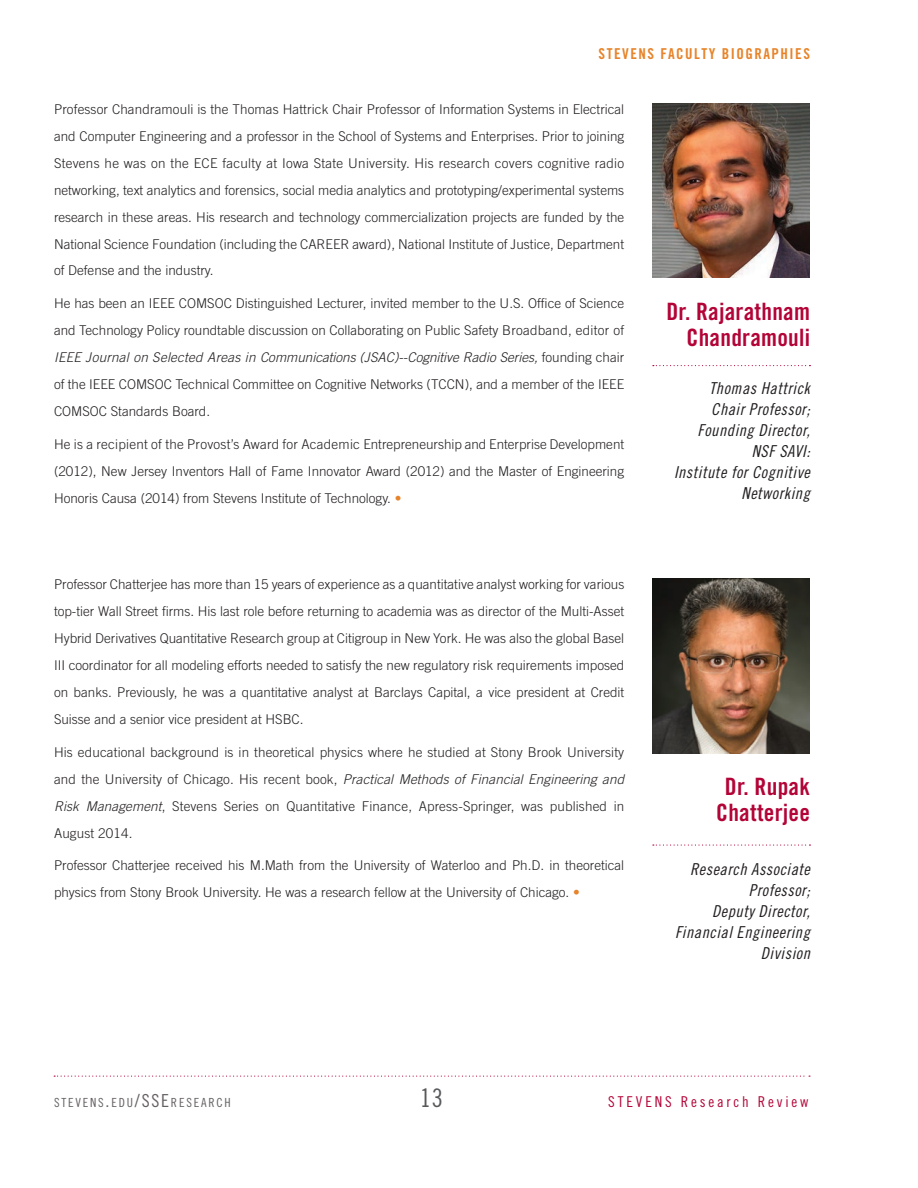
<style>
.page{position:relative;width:918px;height:1188px;background:#fff}
.page>*{position:absolute;margin:0;border:0;box-sizing:border-box;transform-origin:0 0}
.t1{font:25.5px "Trade Gothic Cond Eighteen";color:#57585a}
.t2{font:23.85px/26.8px "Trade Gothic Bold Cond Twenty";letter-spacing:.01em;color:#b30437;text-align:right}
.t3{font:16.5px/21px "Trade Gothic Cond Eighteen Obl";letter-spacing:.03em;color:#231f20;text-align:right}
.t4{font:15px "Trade Gothic Bold Cond Twenty";letter-spacing:.1em;color:#e7842a}
.t5{font:15px "Trade Gothic Cond Eighteen";letter-spacing:.19em;color:#b30437}
.t6{font:300 13.5px/26.8px "Trade Gothic";color:#231f20;text-align:justify}
.t7{font:12.6px "Trade Gothic Cond Eighteen";letter-spacing:.145em;color:#656061}
.s1{font-style:italic}
.s2{color:#e7842a}
.s3{font-size:18px}
</style>
<div class="page">
<svg style="left:54px;top:1076px;width:756px;height:1px"></svg>
<img style="left:652px;top:104px;width:158px;height:174px">
<svg style="left:653px;top:365px;width:157px;height:1px"></svg>
<img style="left:652px;top:579px;width:158px;height:174px">
<svg style="left:653px;top:844px;width:157px;height:2px"></svg>
<p class="t4" style="left:599px;top:45px;width:213px">STEVENS FACULTY BIOGRAPHIES</p>
<p class="t6" style="left:54px;top:96px;width:572px">Professor Chandramouli is the Thomas Hattrick Chair Professor of Information Systems in Electrical and Computer Engineering and a professor in the School of Systems and Enterprises. Prior to joining Stevens he was on the ECE faculty at Iowa State University. His research covers cognitive radio networking, text analytics and forensics, social media analytics and prototyping/experimental systems research in these areas. His research and technology commercialization projects are funded by the National Science Foundation (including the CAREER award), National Institute of Justice, Department of Defense and the industry.</p>
<p class="t6" style="left:54px;top:290px;width:572px">He has been an IEEE COMSOC Distinguished Lecturer, invited member to the U.S. Office of Science and Technology Policy roundtable discussion on Collaborating on Public Safety Broadband, editor of <span class="s1">IEEE Journal on Selected Areas in Communications (JSAC)--Cognitive Radio Series,</span> founding chair of the IEEE COMSOC Technical Committee on Cognitive Networks (TCCN), and a member of the IEEE COMSOC Standards Board.</p>
<p class="t6" style="left:54px;top:430px;width:572px">He is a recipient of the Provost’s Award for Academic Entrepreneurship and Enterprise Development (2012), New Jersey Inventors Hall of Fame Innovator Award (2012) and the Master of Engineering Honoris Causa (2014) from Stevens Institute of Technology. <span class="s2">•</span></p>
<p class="t6" style="left:54px;top:571px;width:572px">Professor Chatterjee has more than 15 years of experience as a quantitative analyst working for various top-tier Wall Street firms. His last role before returning to academia was as director of the Multi-Asset Hybrid Derivatives Quantitative Research group at Citigroup in New York. He was also the global Basel III coordinator for all modeling efforts needed to satisfy the new regulatory risk requirements imposed on banks. Previously, he was a quantitative analyst at Barclays Capital, a vice president at Credit Suisse and a senior vice president at HSBC.</p>
<p class="t6" style="left:54px;top:738px;width:572px">His educational background is in theoretical physics where he studied at Stony Brook University and the University of Chicago. His recent book, <span class="s1">Practical Methods of Financial Engineering and Risk Management</span>, Stevens Series on Quantitative Finance, Apress-Springer, was published in August 2014.</p>
<p class="t6" style="left:54px;top:852px;width:572px">Professor Chatterjee received his M.Math from the University of Waterloo and Ph.D. in theoretical physics from Stony Brook University. He was a research fellow at the University of Chicago. <span class="s2">•</span></p>
<p class="t2" style="left:666px;top:297px;width:145px">Dr. Rajarathnam<br>Chandramouli</p>
<p class="t3" style="left:709px;top:378px;width:102px">Thomas Hattrick</p>
<p class="t3" style="left:711px;top:399px;width:100px">Chair Professor;</p>
<p class="t3" style="left:698px;top:420px;width:114px">Founding Director,</p>
<p class="t3" style="left:752px;top:441px;width:60px">NSF SAVI:</p>
<p class="t3" style="left:674px;top:461px;width:137px">Institute for Cognitive</p>
<p class="t3" style="left:742px;top:482px;width:70px">Networking</p>
<p class="t2" style="left:725px;top:772px;width:87px">Dr. Rupak</p>
<p class="t2" style="left:716px;top:799px;width:95px">Chatterjee</p>
<p class="t3" style="left:690px;top:859px;width:121px">Research Associate</p>
<p class="t3" style="left:749px;top:880px;width:63px">Professor;</p>
<p class="t3" style="left:712px;top:901px;width:99px">Deputy Director,</p>
<p class="t3" style="left:675px;top:921px;width:136px">Financial Engineering<br>Division</p>
<p class="t7" style="left:54px;top:1095px;width:178px">STEVENS<span class="s3">.</span>EDU<span class="s3">/SSE</span> RESEARCH</p>
<p class="t1" style="left:420px;top:1083px;width:25px">13</p>
<p class="t5" style="left:608px;top:1093px;width:202px">STEVENS Research Review</p>
</div>
